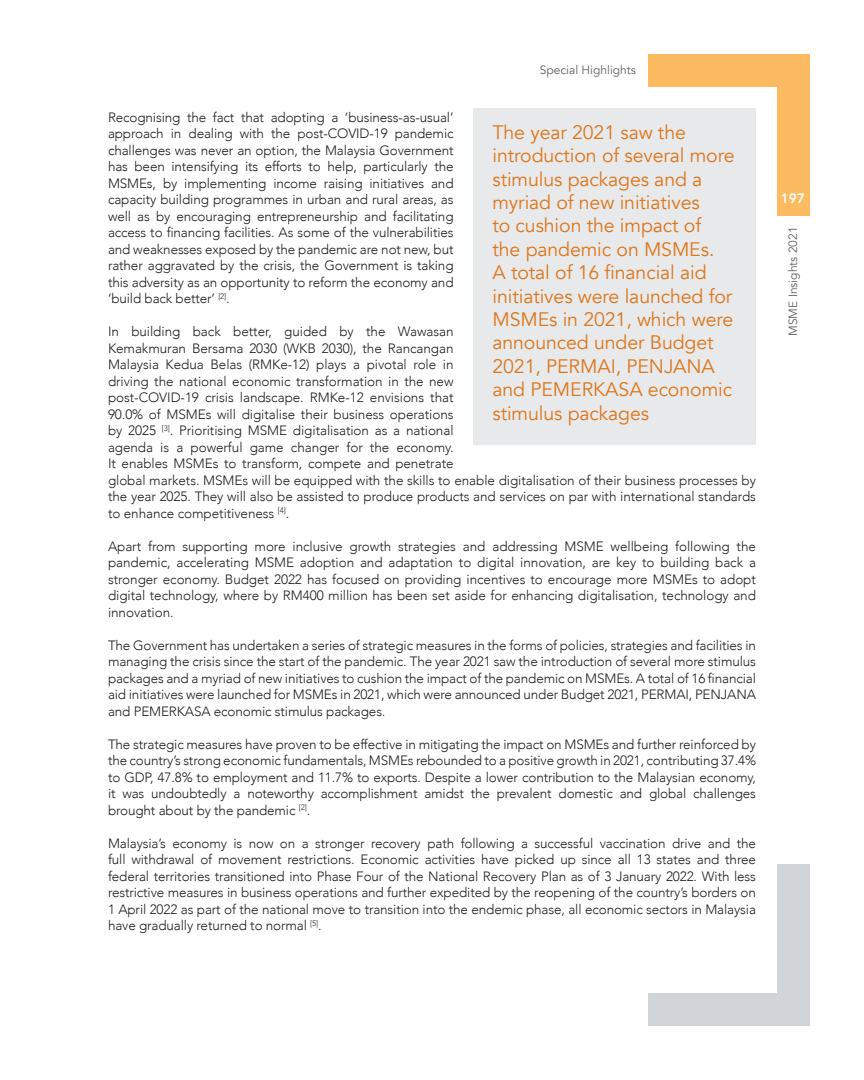
<style>
.page{position:relative;width:864px;height:1080px;background:#fff}
.page>*{position:absolute;margin:0;border:0;box-sizing:border-box;transform-origin:0 0}
.t1{font:19.5px/23.4px "Avenir";letter-spacing:-.005em;color:#de761b}
.t2{font:300 13.5px/16.5px "Avenir";letter-spacing:-.01em;color:#231f20;text-align:justify}
.t3{font:800 13.5px "Avenir";color:#fff}
.t4{font:12px "Avenir";color:#636366}
</style>
<div class="page">
<div style="left:648px;top:54px;width:160px;height:33px;background:#fcba61"></div>
<div style="left:777px;top:54px;width:33px;height:162px;background:#fcba61"></div>
<div style="left:648px;top:993px;width:162px;height:33px;background:#d1d5da"></div>
<div style="left:777px;top:864px;width:33px;height:162px;background:#d1d5da"></div>
<div style="left:473px;top:108px;width:283px;height:336px;background:#e8e9ea"></div>
<p class="t2" style="left:108px;top:109px;width:347px">Recognising the fact that adopting a ‘business-as-usual’ approach in dealing with the post-COVID-19 pandemic challenges was never an option, the Malaysia Government has been intensifying its efforts to help, particularly the MSMEs, by implementing income raising initiatives and capacity building programmes in urban and rural areas, as well as by encouraging entrepreneurship and facilitating access to financing facilities. As some of the vulnerabilities and weaknesses exposed by the pandemic are not new, but rather aggravated by the crisis, the Government is taking this adversity as an opportunity to reform the economy and ‘build back better’ <sup>[2]</sup>.</p>
<p class="t2" style="left:108px;top:323px;width:347px">In building back better, guided by the Wawasan Kemakmuran Bersama 2030 (WKB 2030), the Rancangan Malaysia Kedua Belas (RMKe-12) plays a pivotal role in driving the national economic transformation in the new post-COVID-19 crisis landscape. RMKe-12 envisions that 90.0% of MSMEs will digitalise their business operations by 2025 <sup>[3]</sup>. Prioritising MSME digitalisation as a national agenda is a powerful game changer for the economy.</p>
<p class="t2" style="left:108px;top:455px;width:347px">It enables MSMEs to transform, compete and penetrate</p>
<p class="t4" style="left:540px;top:62px;width:98px">Special Highlights</p>
<p class="t1" style="left:492px;top:121px;width:244px">The year 2021 saw the introduction of several more stimulus packages and a myriad of new initiatives<br>to cushion the impact of<br>the pandemic on MSMEs.<br>A total of 16 financial aid initiatives were launched for<br>MSMEs in 2021, which were announced under Budget<br>2021, PERMAI, PENJANA and PEMERKASA economic stimulus packages</p>
<p class="t2" style="left:108px;top:472px;width:650px">global markets. MSMEs will be equipped with the skills to enable digitalisation of their business processes by the year 2025. They will also be assisted to produce products and services on par with international standards to enhance competitiveness <sup>[4]</sup>.</p>
<p class="t2" style="left:108px;top:538px;width:650px">Apart from supporting more inclusive growth strategies and addressing MSME wellbeing following the pandemic, accelerating MSME adoption and adaptation to digital innovation, are key to building back a stronger economy. Budget 2022 has focused on providing incentives to encourage more MSMEs to adopt digital technology, where by RM400 million has been set aside for enhancing digitalisation, technology and innovation.</p>
<p class="t2" style="left:108px;top:637px;width:650px">The Government has undertaken a series of strategic measures in the forms of policies, strategies and facilities in managing the crisis since the start of the pandemic. The year 2021 saw the introduction of several more stimulus packages and a myriad of new initiatives to cushion the impact of the pandemic on MSMEs. A total of 16 financial aid initiatives were launched for MSMEs in 2021, which were announced under Budget 2021, PERMAI, PENJANA and PEMERKASA economic stimulus packages.</p>
<p class="t2" style="left:108px;top:736px;width:650px">The strategic measures have proven to be effective in mitigating the impact on MSMEs and further reinforced by the country’s strong economic fundamentals, MSMEs rebounded to a positive growth in 2021, contributing 37.4% to GDP, 47.8% to employment and 11.7% to exports. Despite a lower contribution to the Malaysian economy,</p>
<p class="t2" style="left:108px;top:786px;width:650px">it was undoubtedly a noteworthy accomplishment amidst the prevalent domestic and global challenges</p>
<p class="t2" style="left:108px;top:802px;width:204px">brought about by the pandemic <sup>[2]</sup>.</p>
<p class="t2" style="left:108px;top:835px;width:650px">Malaysia’s economy is now on a stronger recovery path following a successful vaccination drive and the full withdrawal of movement restrictions. Economic activities have picked up since all 13 states and three federal territories transitioned into Phase Four of the National Recovery Plan as of 3 January 2022. With less restrictive measures in business operations and further expedited by the reopening of the country’s borders on</p>
<p class="t2" style="left:108px;top:901px;width:650px">1 April 2022 as part of the national move to transition into the endemic phase, all economic sectors in Malaysia have gradually returned to normal <sup>[5]</sup>.</p>
<p class="t3" style="left:781px;top:187px;width:25px">197</p>
<p class="t4" style="left:786px;top:336px;width:111px;rotate:-90deg">MSME Insights 2021</p>
</div>
